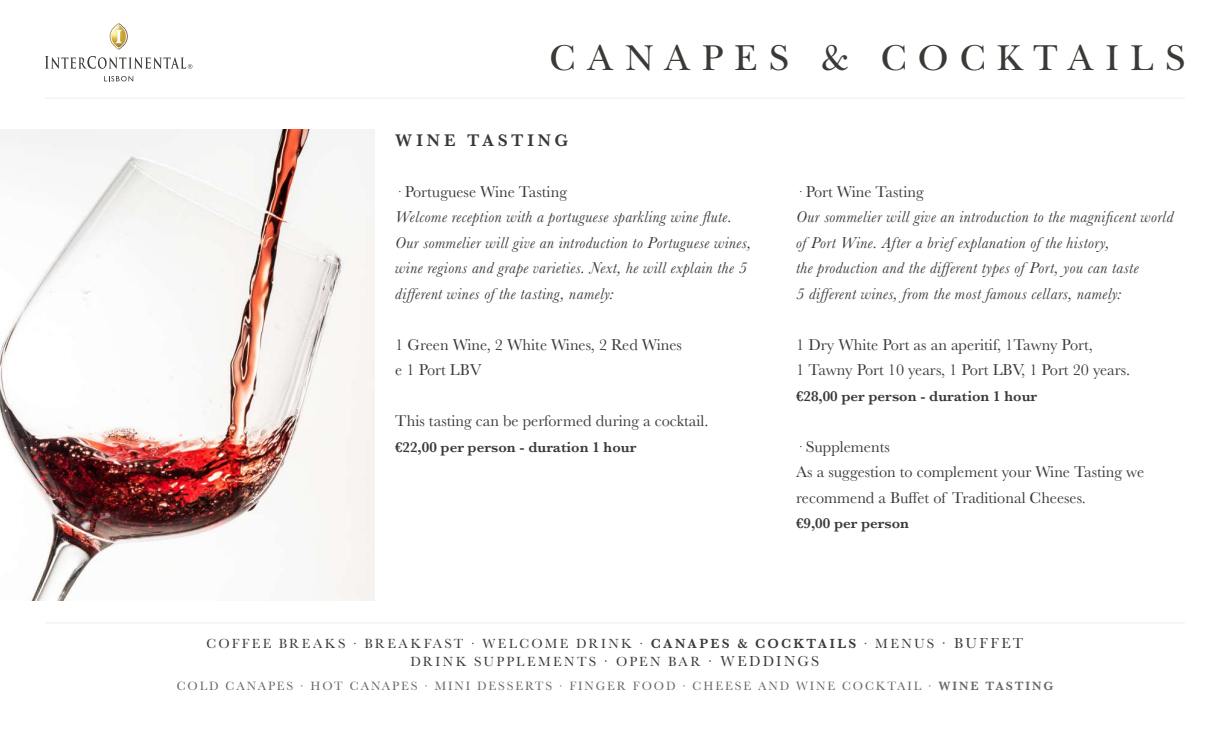
<style>
.page{position:relative;width:1230px;height:735px;background:#fff}
.page>*{position:absolute;margin:0;border:0;box-sizing:border-box;transform-origin:0 0}
.t1{font:37.5px "New Baskerville";letter-spacing:.31em;color:#3b3936}
.t2{font:600 17.5px "Baskerville";letter-spacing:.225em;color:#3b3936}
.t3{font:italic 16.25px/25.5px "Baskerville";letter-spacing:.025em;color:#3b3936}
.t4{font:16.25px/25.5px "Baskerville";color:#3b3936}
.t5{font:600 15px "Baskerville";color:#3b3936}
.t6{font:13.75px/17.5px "Baskerville MT Std";letter-spacing:.175em;color:#3b3936;text-align:center}
.t7{font:12.5px "Baskerville MT Std";letter-spacing:.15em;color:#666768}
.s1{font-weight:600}
.s2{font-size:15px}
</style>
<div class="page">
<hr style="left:45px;top:98px;width:1140px;height:1px;background:#ecedee">
<img style="left:0;top:130px;width:375px;height:471px">
<hr style="left:45px;top:623px;width:1140px;height:1px;background:#ecedee">
<svg style="left:104px;top:76px;width:29px;height:5px"></svg>
<svg style="left:45px;top:56px;width:147px;height:13px"></svg>
<svg style="left:110px;top:23px;width:18px;height:27px"></svg>
<h1 class="t1" style="left:550px;top:37px;width:637px">CANAPES &amp; COCKTAILS</h1>
<p class="t2" style="left:395px;top:128px;width:174px">WINE TASTING</p>
<p class="t4" style="left:395px;top:179px;width:173px">· Portuguese Wine Tasting</p>
<p class="t3" style="left:395px;top:204px;width:358px">Welcome reception with a portuguese sparkling wine flute.<br>Our sommelier will give an introduction to Portuguese wines, wine regions and grape varieties. Next, he will explain the 5 different wines of the tasting, namely:</p>
<p class="t4" style="left:395px;top:332px;width:288px">1 Green Wine, 2 White Wines, 2 Red Wines e 1 Port LBV</p>
<p class="t4" style="left:395px;top:409px;width:315px">This tasting can be performed during a cocktail.</p>
<p class="t5" style="left:395px;top:436px;width:242px">€22,00 per person - duration 1 hour</p>
<p class="t4" style="left:796px;top:179px;width:129px">· Port Wine Tasting</p>
<p class="t3" style="left:796px;top:204px;width:379px">Our sommelier will give an introduction to the magnificent world of Port Wine. After a brief explanation of the history,<br>the production and the different types of Port, you can taste<br>5 different wines, from the most famous cellars, namely:</p>
<p class="t4" style="left:796px;top:332px;width:335px">1 Dry White Port as an aperitif, 1Tawny Port,<br>1 Tawny Port 10 years, 1 Port LBV, 1 Port 20 years.</p>
<p class="t5" style="left:796px;top:385px;width:242px">€28,00 per person - duration 1 hour</p>
<p class="t4" style="left:796px;top:434px;width:350px">· Supplements<br>As a suggestion to complement your Wine Tasting we recommend a Buffet of Traditional Cheeses.</p>
<p class="t5" style="left:796px;top:513px;width:114px">€9,00 per person</p>
<p class="t6" style="left:207px;top:635px;width:818px">COFFEE BREAKS · BREAKFAST · WELCOME DRINK · <span class="s1">CANAPES &amp; COCKTAILS</span> · MENUS <span class="s2">· BUFFET<br></span>DRINK SUPPLEMENTS <span class="s2">·</span> OPEN BAR <span class="s2">· WEDDINGS</span></p>
<p class="t7" style="left:177px;top:679px;width:878px">COLD CANAPES · HOT CANAPES · MINI DESSERTS · FINGER FOOD · CHEESE AND WINE COCKTAIL · <span class="s1">WINE TASTING</span></p>
</div>
